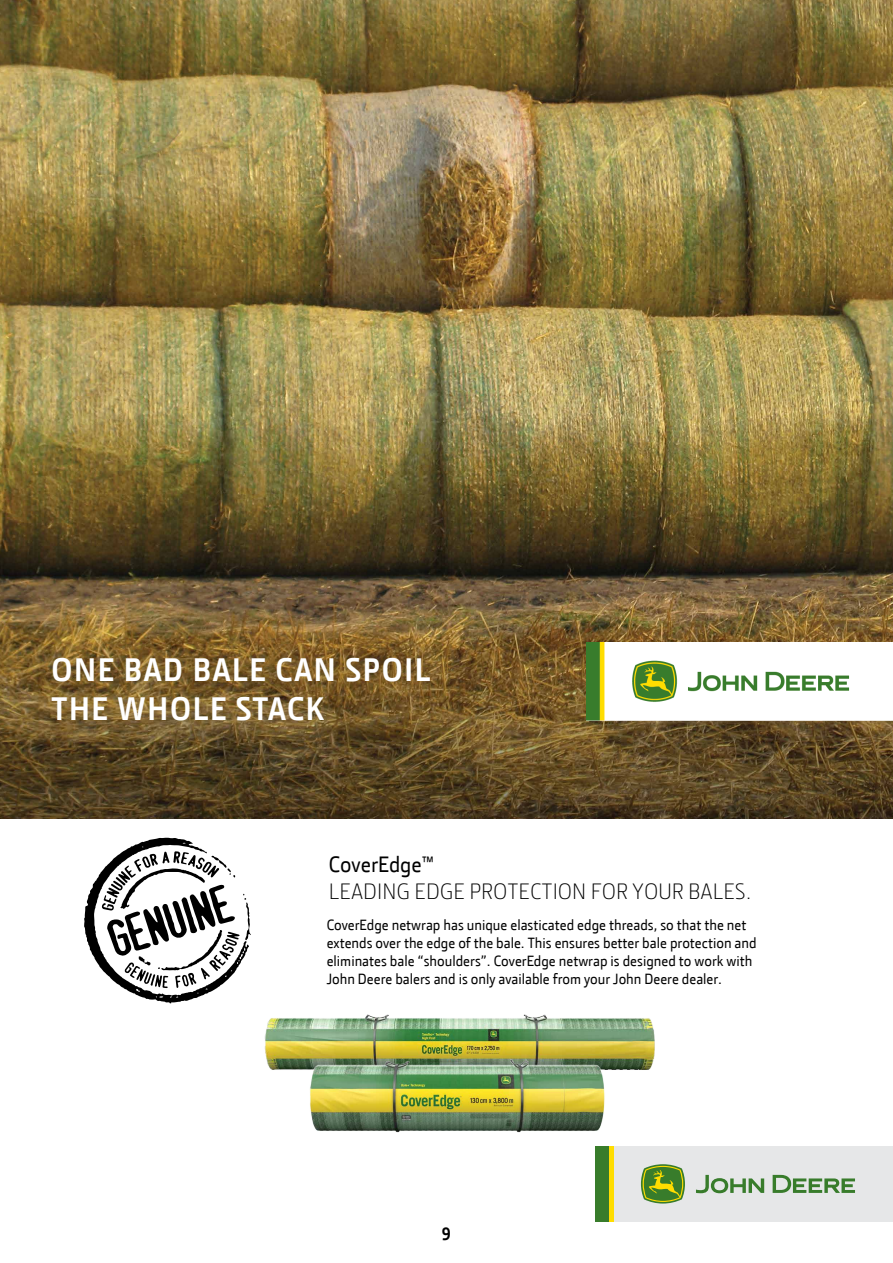
<style>
.page{position:relative;width:893px;height:1263px;background:#fff}
.page>*{position:absolute;margin:0;border:0;box-sizing:border-box;transform-origin:0 0}
.t1{font:700 33px/39.6px "JD Sans";letter-spacing:.05em;color:#fff}
.t2{font:300 22.5px "JD Sans Pro";color:#000}
.t3{font:22.5px "JD Sans";color:#000}
.t4{font:700 18px "JD Sans";color:#000}
.t5{font:15px/18px "JD Sans";color:#000}
</style>
<div class="page">
<img style="left:0;top:0;width:893px;height:819px">
<img style="left:586px;top:643px;width:307px;height:84px">
<img style="left:264px;top:1014px;width:391px;height:56px">
<img style="left:307px;top:1058px;width:302px;height:75px">
<svg style="left:84px;top:838px;width:167px;height:165px"></svg>
<div style="left:595px;top:1146px;width:298px;height:75px;background:#e6e7e8"></div>
<svg style="left:696px;top:1175px;width:159px;height:18px"></svg>
<svg style="left:641px;top:1164px;width:44px;height:39px;background:#759c39"></svg>
<div style="left:595px;top:1146px;width:14px;height:75px;background:#387c2b"></div>
<hr style="left:609px;top:1146px;width:4px;height:75px;background:#fd0">
<h1 class="t1" style="left:52px;top:648px;width:380px">ONE BAD BALE CAN SPOIL<br>THE WHOLE STACK</h1>
<h2 class="t3" style="left:329px;top:850px;width:107px">CoverEdge™</h2>
<h2 class="t2" style="left:329px;top:877px;width:424px">LEADING EDGE PROTECTION FOR YOUR BALES.</h2>
<p class="t5" style="left:327px;top:915px;width:431px">CoverEdge netwrap has unique elasticated edge threads, so that the net extends over the edge of the bale. This ensures better bale protection and eliminates bale “shoulders”. CoverEdge netwrap is designed to work with John Deere balers and is only available from your John Deere dealer.</p>
<p class="t4" style="left:442px;top:1222px;width:11px">9</p>
</div>
